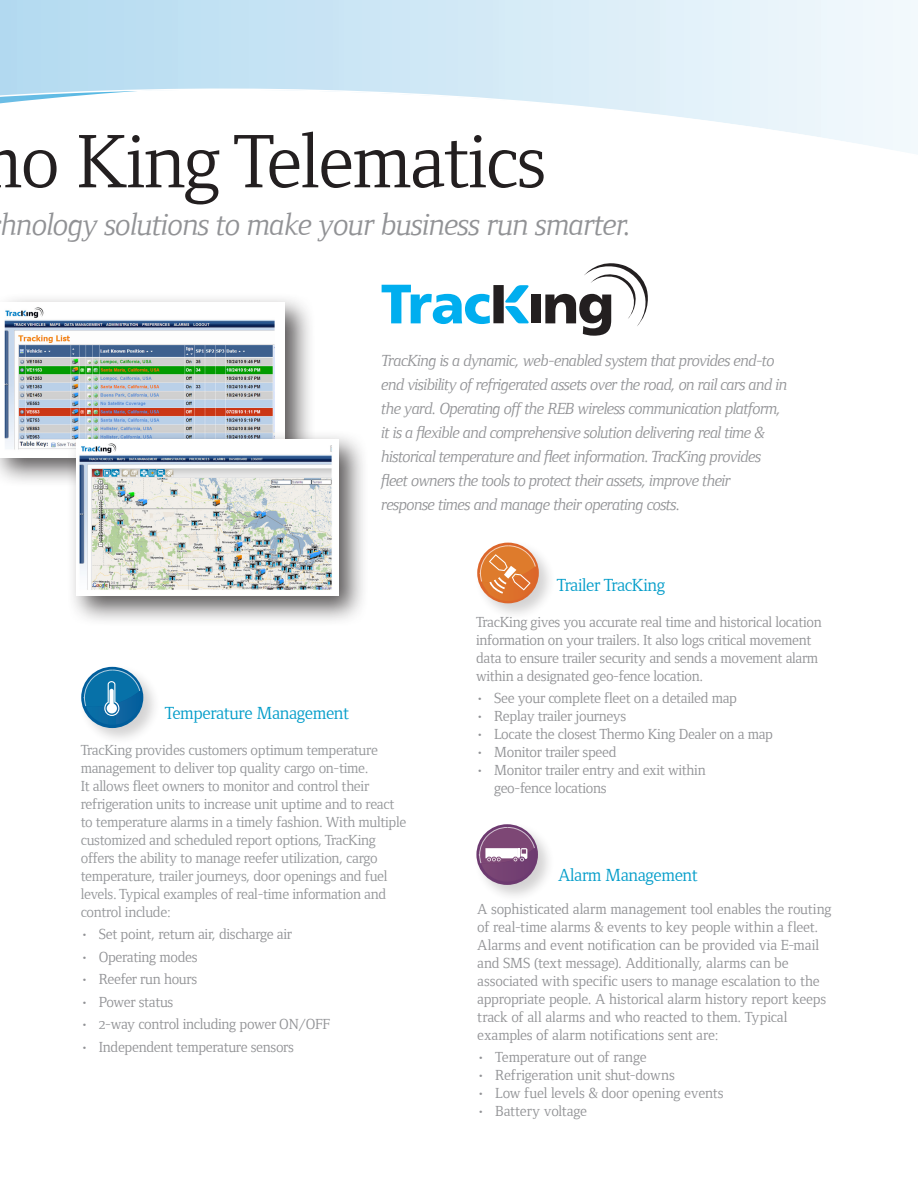
<style>
.page{position:relative;width:918px;height:1188px;background:#fff}
.page>*{position:absolute;margin:0;border:0;box-sizing:border-box;transform-origin:0 0}
.t1{font:78px "Foundry Form Serif Book OSF";letter-spacing:-.02em;color:#231f20}
.t2{font:italic 31.5px "Foundry Form Serif";letter-spacing:-.02em;color:#919295}
.bullet_Level_1{font:18px "Foundry Form Serif Book OSF";letter-spacing:-.02em;color:#009cc9}
.Intro_FFSans_italic{font:italic 16.5px/24px "Foundry Form Serif";letter-spacing:-.03em;color:#919295}
.Text___Blue_Bullets{font:15px/18px "Foundry Form Serif Book OSF";letter-spacing:-.01em;color:#919295}
.COPY_Text{font:15px/18px "Foundry Form Serif Book OSF";letter-spacing:-.02em;color:#939598}
.Copy_Bullet{font:15px/18px "Foundry Form Serif Book OSF";letter-spacing:-.02em;color:#919295}
.COPY_Text-2{font:15px/18px "Foundry Form Serif Book OSF";letter-spacing:-.02em;color:#919295}
</style>
<div class="page">
<svg style="left:0;top:0;width:918px;height:290px"></svg>
<div style="left:474px;top:821px;width:81px;height:81px;background:#231f20;opacity:.2"></div>
<svg style="left:476px;top:824px;width:62px;height:61px"></svg>
<svg style="left:478px;top:826px;width:57px;height:56px"></svg>
<div style="left:474px;top:540px;width:82px;height:80px;background:#231f20;opacity:.2"></div>
<svg style="left:477px;top:543px;width:62px;height:60px"></svg>
<svg style="left:479px;top:545px;width:57px;height:56px;background:#e39158"></svg>
<svg style="left:382px;top:285px;width:108px;height:39px"></svg>
<div style="left:531px;top:295px;width:10px;height:28px;background:#231f20"></div>
<svg style="left:504px;top:285px;width:26px;height:38px"></svg>
<div style="left:493px;top:285px;width:11px;height:38px;background:#231f20"></div>
<svg style="left:545px;top:263px;width:103px;height:73px"></svg>
<div style="left:78px;top:664px;width:82px;height:81px;background:#231f20;opacity:.2"></div>
<div style="left:81px;top:667px;width:62px;height:61px;background:#015e9c;border-radius:50%"></div>
<svg style="left:83px;top:669px;width:58px;height:56px"></svg>
<div style="left:0;top:292px;width:315px;height:195px;background:#231f20;opacity:.75"></div>
<img style="left:0;top:303px;width:285px;height:154px">
<div style="left:65px;top:429px;width:303px;height:197px;background:#231f20;opacity:.75"></div>
<img style="left:76px;top:440px;width:263px;height:156px">
<h1 class="t1" style="left:21px;top:118px;width:527px">o King Telematics</h1>
<h2 class="t2" style="left:2px;top:207px;width:632px">hnology solutions to make your business run smarter.</h2>
<p class="Intro_FFSans_italic" style="left:382px;top:349px;width:407px">TracKing is a dynamic, web-enabled system that provides end-to end visibility of refrigerated assets over the road, on rail cars and in the yard. Operating off the REB wireless communication platform, it is a flexible and comprehensive solution delivering real time &amp; historical temperature and fleet information. TracKing provides fleet owners the tools to protect their assets, improve their response times and manage their operating costs.</p>
<p class="bullet_Level_1" style="left:165px;top:703px;width:186px">Temperature Management</p>
<p class="COPY_Text" style="left:81px;top:741px;width:327px">TracKing provides customers optimum temperature management to deliver top quality cargo on-time.<br>It allows fleet owners to monitor and control their refrigeration units to increase unit uptime and to react to temperature alarms in a timely fashion. With multiple customized and scheduled report options, TracKing offers the ability to manage reefer utilization, cargo temperature, trailer journeys, door openings and fuel levels. Typical examples of real-time information and control include:</p>
<p class="Copy_Bullet" style="left:81px;top:925px;width:213px">• Set point, return air, discharge air</p>
<p class="Copy_Bullet" style="left:81px;top:948px;width:118px">• Operating modes</p>
<p class="Copy_Bullet" style="left:81px;top:970px;width:118px">• Reefer run hours</p>
<p class="Copy_Bullet" style="left:81px;top:993px;width:94px">• Power status</p>
<p class="Copy_Bullet" style="left:81px;top:1015px;width:251px">• 2-way control including power ON/OFF</p>
<p class="Copy_Bullet" style="left:81px;top:1038px;width:215px">• Independent temperature sensors</p>
<p class="bullet_Level_1" style="left:557px;top:575px;width:110px">Trailer TracKing</p>
<p class="COPY_Text-2" style="left:476px;top:613px;width:347px">TracKing gives you accurate real time and historical location information on your trailers. It also logs critical movement data to ensure trailer security and sends a movement alarm within a designated geo-fence location.</p>
<p class="Copy_Bullet" style="left:476px;top:689px;width:263px">• See your complete fleet on a detailed map</p>
<p class="Copy_Bullet" style="left:476px;top:707px;width:152px">• Replay trailer journeys</p>
<p class="Copy_Bullet" style="left:476px;top:725px;width:298px">• Locate the closest Thermo King Dealer on a map</p>
<p class="Copy_Bullet" style="left:476px;top:743px;width:142px">• Monitor trailer speed</p>
<p class="Copy_Bullet" style="left:494px;top:761px;width:213px;text-indent:-18px">• Monitor trailer entry and exit within geo-fence locations</p>
<p class="bullet_Level_1" style="left:558px;top:865px;width:141px">Alarm Management</p>
<p class="Text___Blue_Bullets" style="left:477px;top:900px;width:356px">A sophisticated alarm management tool enables the routing of real-time alarms &amp; events to key people within a fleet.<br>Alarms and event notification can be provided via E-mail and SMS (text message). Additionally, alarms can be associated with specific users to manage escalation to the appropriate people. A historical alarm history report keeps track of all alarms and who reacted to them. Typical examples of alarm notifications sent are:</p>
<p class="Text___Blue_Bullets" style="left:477px;top:1048px;width:171px">• Temperature out of range</p>
<p class="Text___Blue_Bullets" style="left:477px;top:1066px;width:199px">• Refrigeration unit shut-downs</p>
<p class="Text___Blue_Bullets" style="left:477px;top:1084px;width:248px">• Low fuel levels &amp; door opening events</p>
<p class="Text___Blue_Bullets" style="left:477px;top:1102px;width:111px">• Battery voltage</p>
</div>
